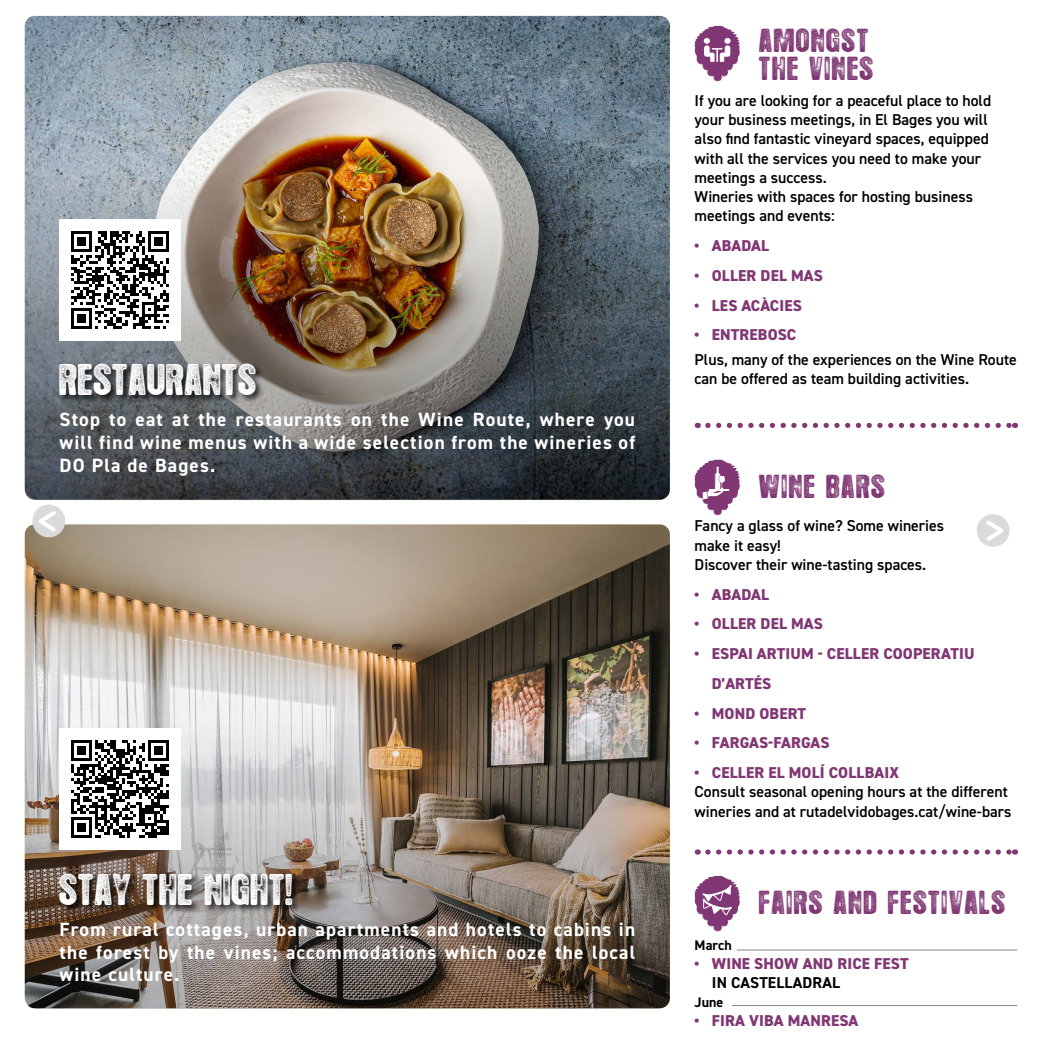
<style>
.page{position:relative;width:1042px;height:1042px;background:#fff}
.page>*{position:absolute;margin:0;border:0;box-sizing:border-box;transform-origin:0 0}
.t1{font:35px "Hotel Coral Essex";letter-spacing:.04em;color:#fff}
.t2{font:26.25px/28px "Hotel Coral Essex";letter-spacing:.08em;color:#803774}
.t3{font:700 19.25px/22.8px "DIN2014";letter-spacing:.06em;color:#fff;text-align:justify}
.t4{font:600 15.75px/19.2px "DIN2014";color:#000}
.t5{font:800 15.75px/29.8px "DIN2014";letter-spacing:.01em;color:#803774}
.t6{font:700 15.75px "DIN2014";letter-spacing:.01em;color:#000}
.t7{font:700 14px "DIN2014";color:#000}
</style>
<div class="page">
<img style="left:25px;top:524px;width:645px;height:484px">
<img style="left:25px;top:582px;width:645px;height:427px;border-radius:14px">
<img style="left:25px;top:16px;width:645px;height:484px;border-radius:14px">
<svg style="left:708px;top:423px;width:307px;height:5px"></svg>
<svg style="left:708px;top:849px;width:307px;height:5px"></svg>
<svg style="left:694px;top:460px;width:46px;height:55px"></svg>
<svg style="left:694px;top:26px;width:46px;height:55px"></svg>
<svg style="left:694px;top:876px;width:46px;height:55px"></svg>
<hr style="left:737px;top:949px;width:280px;height:1px;background:#878787">
<hr style="left:732px;top:1005px;width:285px;height:1px;background:#878787">
<div style="left:58px;top:362px;width:207px;height:42px;background:#000;opacity:.75"></div>
<div style="left:58px;top:872px;width:243px;height:41px;background:#000;opacity:.75"></div>
<div style="left:60px;top:219px;width:121px;height:121px;background:#fff"></div>
<svg style="left:71px;top:231px;width:98px;height:98px"></svg>
<div style="left:60px;top:728px;width:121px;height:121px;background:#fff"></div>
<svg style="left:71px;top:740px;width:98px;height:97px"></svg>
<div style="left:977px;top:514px;width:32px;height:33px;background:#dadada;border-radius:50%"></div>
<svg style="left:983px;top:518px;width:26px;height:26px"></svg>
<div style="left:32px;top:505px;width:33px;height:32px;background:#dadada;border-radius:50%"></div>
<svg style="left:33px;top:507px;width:26px;height:28px"></svg>
<h1 class="t1" style="left:60px;top:362px;width:198px">RESTAURANTS</h1>
<p class="t3" style="left:60px;top:408px;width:577px">Stop to eat at the restaurants on the Wine Route, where you will find wine menus with a wide selection from the wineries of DO Pla de Bages.</p>
<h1 class="t1" style="left:60px;top:872px;width:235px">STAY THE NIGHT!</h1>
<p class="t3" style="left:60px;top:917px;width:577px">From rural cottages, urban apartments and hotels to cabins in the forest by the vines; accommodations which ooze the local wine culture.</p>
<h2 class="t2" style="left:759px;top:28px;width:115px">AMONGST<br>THE VINES</h2>
<p class="t4" style="left:694px;top:91px;width:298px">If you are looking for a peaceful place to hold your business meetings, in El Bages you will also find fantastic vineyard spaces, equipped with all the services you need to make your meetings a success.<br>Wineries with spaces for hosting business meetings and events:</p>
<p class="t5" style="left:694px;top:231px;width:76px">• ABADAL</p>
<p class="t5" style="left:694px;top:261px;width:130px">• OLLER DEL MAS</p>
<p class="t5" style="left:694px;top:290px;width:109px">• LES ACÀCIES</p>
<p class="t5" style="left:694px;top:320px;width:103px">• ENTREBOSC</p>
<p class="t4" style="left:694px;top:349px;width:324px">Plus, many of the experiences on the Wine Route can be offered as team building activities.</p>
<h2 class="t2" style="left:759px;top:474px;width:127px">WINE BARS</h2>
<p class="t4" style="left:694px;top:516px;width:251px">Fancy a glass of wine? Some wineries make it easy!<br>Discover their wine-tasting spaces.</p>
<p class="t5" style="left:694px;top:579px;width:76px">• ABADAL</p>
<p class="t5" style="left:694px;top:609px;width:130px">• OLLER DEL MAS</p>
<p class="t5" style="left:712px;top:639px;width:264px;text-indent:-17px">• ESPAI ARTIUM - CELLER COOPERATIU<br>D’ARTÉS</p>
<p class="t5" style="left:694px;top:698px;width:113px">• MOND OBERT</p>
<p class="t5" style="left:694px;top:728px;width:136px">• FARGAS-FARGAS</p>
<p class="t5" style="left:694px;top:758px;width:206px">• CELLER EL MOLÍ COLLBAIX</p>
<p class="t4" style="left:694px;top:782px;width:318px">Consult seasonal opening hours at the different wineries and at rutadelvidobages.cat/wine-bars</p>
<h2 class="t2" style="left:759px;top:889px;width:247px">FAIRS AND FESTIVALS</h2>
<p class="t7" style="left:694px;top:935px;width:39px">March</p>
<p class="t5" style="left:694px;top:948px;width:216px">• WINE SHOW AND RICE FEST</p>
<p class="t6" style="left:712px;top:972px;width:130px">IN CASTELLADRAL</p>
<p class="t7" style="left:694px;top:993px;width:30px">June</p>
<p class="t5" style="left:694px;top:1006px;width:165px">• FIRA VIBA MANRESA</p>
</div>
